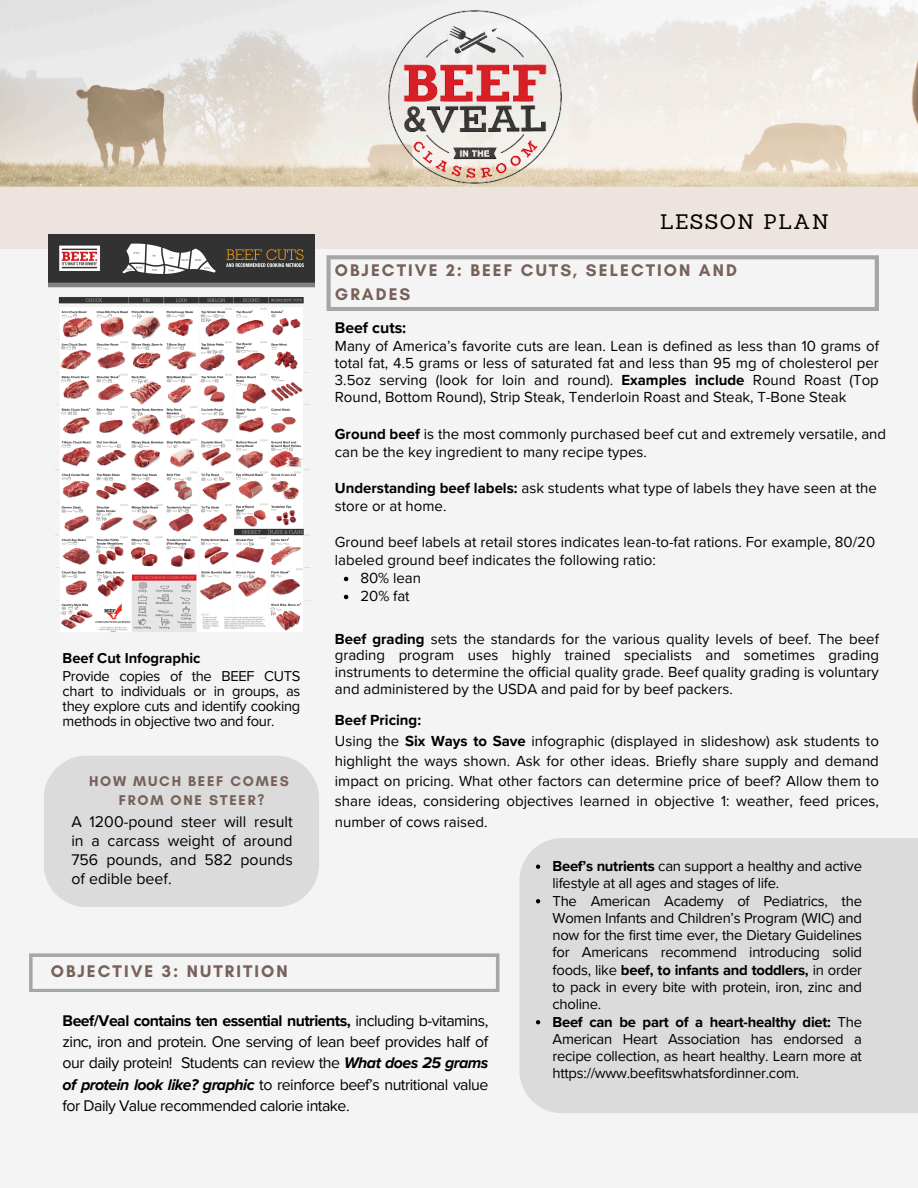
<style>
.page{position:relative;width:918px;height:1188px;background:#f4f4f4}
.page>*{position:absolute;margin:0;border:0;box-sizing:border-box;transform-origin:0 0}
.t1{font:20.4px "Sanchez";letter-spacing:.07em;color:#000}
.t2{font:700 17.1px/23.7px "Glacial Indifference";letter-spacing:.12em;color:#776159}
.t3{font:15.9px/21.3px "Proxima Nova";letter-spacing:-.015em;color:#000;text-align:justify}
.t4{font:700 15.9px "Proxima Nova";color:#000}
.t5{font:15px/16.8px "Proxima Nova";color:#000;text-align:justify}
.t6{font:700 15px "Proxima Nova";color:#000}
.t7{font:14.85px/17.2px "Proxima Nova";letter-spacing:-.015em;color:#000;text-align:justify}
.t8{font:14.7px/15.3px "Proxima Nova";letter-spacing:-.02em;color:#000;text-align:justify}
.t9{font:700 14.7px "Proxima Nova";color:#000}
.t10{font:700 14.4px/19.4px "Glacial Indifference";letter-spacing:.12em;color:#776159;text-align:center}
.s1{font-weight:700}
.s2{font-weight:700;font-style:italic}
</style>
<div class="page">
<img style="left:0;top:0;width:918px;height:187px">
<div style="left:0;top:187px;width:918px;height:62px;background:#ede3df"></div>
<img style="left:388px;top:10px;width:173px;height:174px">
<img style="left:49px;top:234px;width:265px;height:398px">
<div style="left:44px;top:756px;width:275px;height:151px;background:#dcdbdb"></div>
<svg style="left:344px;top:577px;width:4px;height:4px"></svg>
<svg style="left:344px;top:595px;width:4px;height:4px"></svg>
<svg style="left:29px;top:953px;width:470px;height:39px"></svg>
<div style="left:519px;top:838px;width:399px;height:275px;background:#dcdbdb"></div>
<svg style="left:536px;top:865px;width:4px;height:4px"></svg>
<svg style="left:536px;top:899px;width:4px;height:4px"></svg>
<svg style="left:536px;top:1020px;width:4px;height:4px"></svg>
<svg style="left:327px;top:255px;width:552px;height:56px"></svg>
<h2 class="t1" style="left:660px;top:208px;width:170px">LESSON PLAN</h2>
<p class="t2" style="left:335px;top:259px;width:404px">OBJECTIVE 2: BEEF CUTS, SELECTION AND<br>GRADES</p>
<p class="t4" style="left:335px;top:318px;width:73px">Beef cuts:</p>
<p class="t5" style="left:335px;top:338px;width:546px">Many of America’s favorite cuts are lean. Lean is defined as less than 10 grams of total fat, 4.5 grams or less of saturated fat and less than 95 mg of cholesterol per 3.5oz serving (look for loin and round). <span class="s1">Examples include</span> Round Roast (Top Round, Bottom Round), Strip Steak, Tenderloin Roast and Steak, T-Bone Steak</p>
<p class="t5" style="left:335px;top:426px;width:553px;line-height:18px"><span class="s1">Ground beef</span> is the most commonly purchased beef cut and extremely versatile, and can be the key ingredient to many recipe types.</p>
<p class="t5" style="left:335px;top:480px;width:544px;line-height:18px"><span class="s1">Understanding beef labels:</span> ask students what type of labels they have seen at the store or at home.</p>
<p class="t5" style="left:335px;top:534px;width:542px;line-height:18px">Ground beef labels at retail stores indicates lean-to-fat rations. For example, 80/20 labeled ground beef indicates the following ratio:</p>
<p class="t5" style="left:360px;top:570px;width:62px">80% lean</p>
<p class="t5" style="left:360px;top:588px;width:51px">20% fat</p>
<p class="t5" style="left:335px;top:631px;width:546px"><span class="s1">Beef grading</span> sets the standards for the various quality levels of beef. The beef grading program uses highly trained specialists and sometimes grading instruments to determine the official quality grade. Beef quality grading is voluntary and administered by the USDA and paid for by beef packers.</p>
<p class="t9" style="left:63px;top:650px;width:140px">Beef Cut Infographic</p>
<p class="t8" style="left:63px;top:668px;width:239px">Provide copies of the BEEF CUTS chart to individuals or in groups, as they explore cuts and identify cooking methods in objective two and four.</p>
<p class="t6" style="left:335px;top:712px;width:88px">Beef Pricing:</p>
<p class="t5" style="left:335px;top:731px;width:546px;line-height:20.2px">Using the <span class="s1">Six Ways to Save</span> infographic (displayed in slideshow) ask students to highlight the ways shown. Ask for other ideas. Briefly share supply and demand impact on pricing. What other factors can determine price of beef? Allow them to share ideas, considering objectives learned in objective 1: weather, feed prices, number of cows raised.</p>
<h3 class="t10" style="left:89px;top:771px;width:201px">HOW MUCH BEEF COMES<br>FROM ONE STEER?</h3>
<h3 class="t3" style="left:71px;top:812px;width:223px;line-height:19.2px">A 1200-pound steer will result in a carcass weight of around 756 pounds, and 582 pounds of edible beef.</h3>
<p class="t7" style="left:553px;top:858px;width:311px"><span class="s1">Beef’s nutrients</span> can support a healthy and active lifestyle at all ages and stages of life.</p>
<p class="t7" style="left:553px;top:892px;width:311px">The American Academy of Pediatrics, the Women Infants and Children’s Program (WIC) and now for the first time ever, the Dietary Guidelines for Americans recommend introducing solid foods, like <span class="s1">beef, to infants and toddlers,</span> in order to pack in every bite with protein, iron, zinc and choline.</p>
<h2 class="t7" style="left:553px;top:1013px;width:311px"><span class="s1">Beef can be part of a heart-healthy diet:</span> The American Heart Association has endorsed a recipe collection, as heart healthy. Learn more at https://www.beefitswhatsfordinner.com.</h2>
<h4 class="t2" style="left:51px;top:959px;width:238px">OBJECTIVE 3: NUTRITION</h4>
<p class="t3" style="left:63px;top:1010px;width:427px"><span class="s1">Beef/Veal contains ten essential nutrients,</span> including b-vitamins, zinc, iron and protein. One serving of lean beef provides half of our daily protein! Students can review the <span class="s2">What does 25 grams of protein look like? graphic</span> to reinforce beef’s nutritional value for Daily Value recommended calorie intake.</p>
</div>
